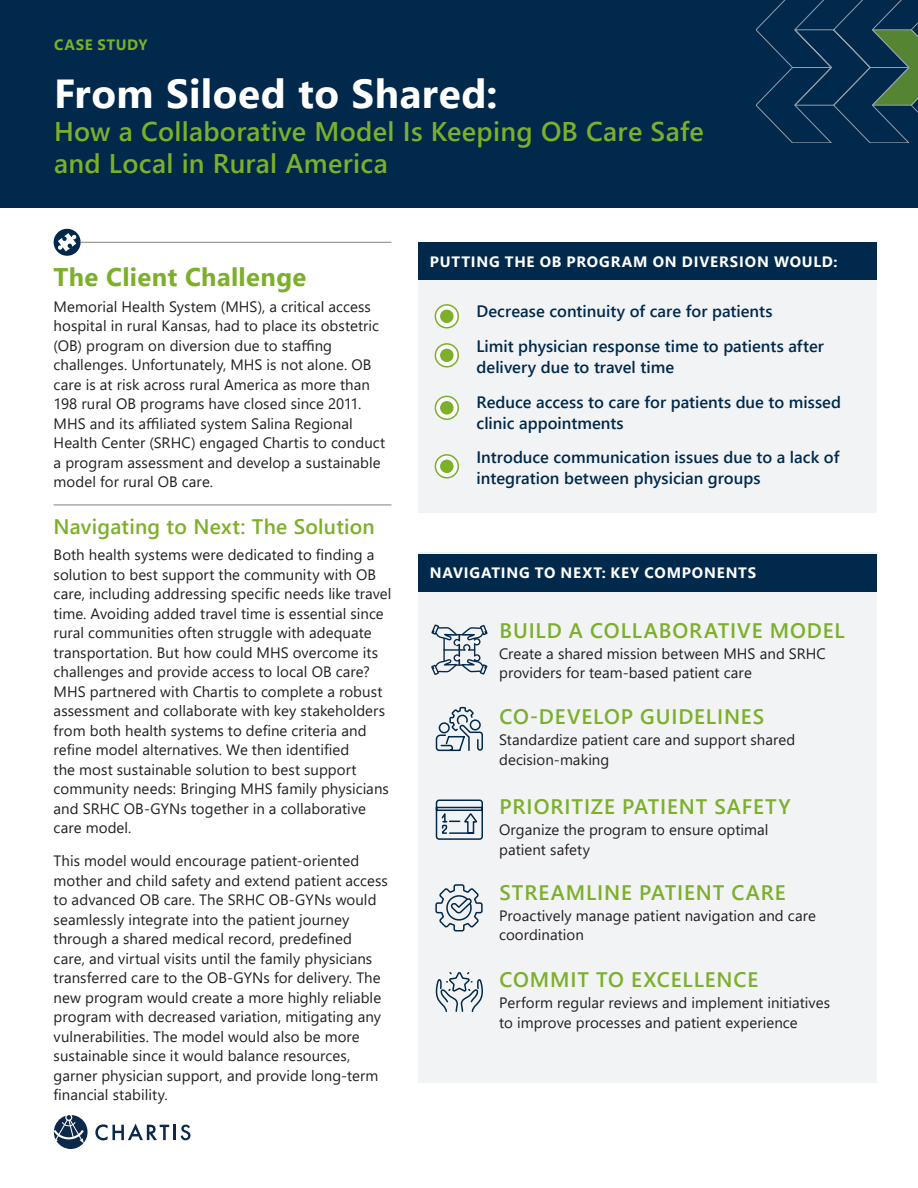
<style>
.page{position:relative;width:918px;height:1188px;background:#fff}
.page>*{position:absolute;margin:0;border:0;box-sizing:border-box;transform-origin:0 0}
.Chartis_-_Paper_Titl{font:700 40.5px "Segoe UI";letter-spacing:.01em;color:#fff}
.Chartis_-_Paper_Subt{font:600 27px/32.4px "Segoe UI";letter-spacing:.01em;color:#7caf2a}
.Chartis_-_Client_Cha{font:700 25.5px "Segoe UI";letter-spacing:.015em;color:#7caf2a}
.Chartis_-_Body_Headi{font:600 21px "Segoe UI";letter-spacing:.04em;color:#7caf2a}
.Chartis_-_Body_Headi-2{font:600 21px "Segoe UI";letter-spacing:.01em;color:#7caf2a}
.Chartis_-_Stat_Subti{font:600 16.5px/21px "Segoe UI";color:#00294c}
.Chartis_-_Body_Copy{font:15px/19.5px "Segoe UI";letter-spacing:.005em;color:#231f20}
.Chartis_-_Body_Headi-3{font:700 15px "Segoe UI";letter-spacing:.055em;color:#fff}
.t1{font:700 15px "Segoe UI";letter-spacing:.04em;color:#7caf2a}
</style>
<div class="page">
<div style="left:0;top:0;width:918px;height:208px;background:#00294c"></div>
<svg style="left:756px;top:0;width:162px;height:143px"></svg>
<svg style="left:54px;top:1115px;width:34px;height:34px"></svg>
<hr style="left:173px;top:1125px;width:3px;height:15px;background:#0d294a">
<svg style="left:181px;top:1125px;width:9px;height:15px"></svg>
<svg style="left:95px;top:1124px;width:74px;height:16px"></svg>
<div style="left:418px;top:553px;width:460px;height:530px;background:#f2f3f4"></div>
<div style="left:418px;top:243px;width:460px;height:270px;background:#f2f3f4"></div>
<div style="left:418px;top:242px;width:460px;height:38px;background:#00294c"></div>
<div style="left:418px;top:554px;width:460px;height:38px;background:#00294c"></div>
<hr style="left:81px;top:242px;width:311px;height:1px;background:#848281">
<hr style="left:54px;top:505px;width:338px;height:1px;background:#848281">
<svg style="left:53px;top:228px;width:29px;height:28px"></svg>
<svg style="left:435px;top:305px;width:23px;height:23px"></svg>
<div style="left:435px;top:304px;width:24px;height:24px;border:2px solid #7caf2a;border-radius:50%"></div>
<div style="left:441px;top:310px;width:12px;height:12px;background:#7caf2a;border-radius:50%"></div>
<div style="left:440px;top:310px;width:14px;height:13px;border:2px solid #7caf2a;border-radius:50%"></div>
<svg style="left:435px;top:344px;width:23px;height:23px"></svg>
<div style="left:435px;top:343px;width:24px;height:25px;border:2px solid #7caf2a;border-radius:50%"></div>
<div style="left:441px;top:349px;width:12px;height:12px;background:#7caf2a;border-radius:50%"></div>
<div style="left:440px;top:349px;width:14px;height:13px;border:2px solid #7caf2a;border-radius:50%"></div>
<svg style="left:435px;top:396px;width:23px;height:23px"></svg>
<div style="left:435px;top:396px;width:24px;height:24px;border:2px solid #7caf2a;border-radius:50%"></div>
<div style="left:441px;top:402px;width:12px;height:12px;background:#7caf2a;border-radius:50%"></div>
<div style="left:440px;top:401px;width:14px;height:14px;border:2px solid #7caf2a;border-radius:50%"></div>
<svg style="left:435px;top:455px;width:23px;height:23px"></svg>
<div style="left:435px;top:454px;width:24px;height:24px;border:2px solid #7caf2a;border-radius:50%"></div>
<div style="left:441px;top:460px;width:12px;height:12px;background:#7caf2a;border-radius:50%"></div>
<div style="left:440px;top:460px;width:14px;height:13px;border:2px solid #7caf2a;border-radius:50%"></div>
<svg style="left:431px;top:624px;width:57px;height:51px"></svg>
<svg style="left:435px;top:706px;width:48px;height:46px"></svg>
<svg style="left:435px;top:799px;width:48px;height:41px"></svg>
<svg style="left:435px;top:972px;width:48px;height:40px"></svg>
<svg style="left:435px;top:884px;width:48px;height:48px"></svg>
<p class="t1" style="left:54px;top:30px;width:95px">CASE STUDY</p>
<p class="Chartis_-_Paper_Titl" style="left:54px;top:56px;width:445px">From Siloed to Shared:</p>
<p class="Chartis_-_Paper_Subt" style="left:54px;top:113px;width:651px">How a Collaborative Model Is Keeping OB Care Safe and Local in Rural America</p>
<p class="Chartis_-_Client_Cha" style="left:54px;top:253px;width:254px">The Client Challenge</p>
<p class="Chartis_-_Body_Copy" style="left:54px;top:296px;width:333px">Memorial Health System (MHS), a critical access hospital in rural Kansas, had to place its obstetric (OB) program on diversion due to staffing challenges. Unfortunately, MHS is not alone. OB care is at risk across rural America as more than 198 rural OB programs have closed since 2011.<br>MHS and its affiliated system Salina Regional Health Center (SRHC) engaged Chartis to conduct a program assessment and develop a sustainable model for rural OB care.</p>
<p class="Chartis_-_Body_Headi-2" style="left:54px;top:507px;width:323px">Navigating to Next: The Solution</p>
<p class="Chartis_-_Body_Copy" style="left:54px;top:544px;width:339px">Both health systems were dedicated to finding a solution to best support the community with OB care, including addressing specific needs like travel time. Avoiding added travel time is essential since rural communities often struggle with adequate transportation. But how could MHS overcome its challenges and provide access to local OB care?<br>MHS partnered with Chartis to complete a robust assessment and collaborate with key stakeholders from both health systems to define criteria and refine model alternatives. We then identified<br>the most sustainable solution to best support community needs: Bringing MHS family physicians and SRHC OB-GYNs together in a collaborative care model.</p>
<p class="Chartis_-_Body_Copy" style="left:54px;top:850px;width:336px">This model would encourage patient-oriented mother and child safety and extend patient access to advanced OB care. The SRHC OB-GYNs would seamlessly integrate into the patient journey through a shared medical record, predefined<br>care, and virtual visits until the family physicians transferred care to the OB-GYNs for delivery. The new program would create a more highly reliable program with decreased variation, mitigating any vulnerabilities. The model would also be more sustainable since it would balance resources, garner physician support, and provide long-term financial stability.</p>
<p class="Chartis_-_Body_Headi-3" style="left:430px;top:247px;width:409px">PUTTING THE OB PROGRAM ON DIVERSION WOULD:</p>
<p class="Chartis_-_Stat_Subti" style="left:477px;top:299px;width:297px">Decrease continuity of care for patients</p>
<p class="Chartis_-_Stat_Subti" style="left:477px;top:334px;width:349px">Limit physician response time to patients after delivery due to travel time</p>
<p class="Chartis_-_Stat_Subti" style="left:477px;top:391px;width:366px">Reduce access to care for patients due to missed clinic appointments</p>
<p class="Chartis_-_Stat_Subti" style="left:477px;top:446px;width:364px">Introduce communication issues due to a lack of integration between physician groups</p>
<p class="Chartis_-_Body_Headi-3" style="left:430px;top:559px;width:328px">NAVIGATING TO NEXT: KEY COMPONENTS</p>
<p class="Chartis_-_Body_Headi" style="left:500px;top:611px;width:347px">BUILD A COLLABORATIVE MODEL</p>
<p class="Chartis_-_Body_Copy" style="left:499px;top:642px;width:328px">Create a shared mission between MHS and SRHC providers for team-based patient care</p>
<p class="Chartis_-_Body_Headi" style="left:500px;top:697px;width:266px">CO-DEVELOP GUIDELINES</p>
<p class="Chartis_-_Body_Copy" style="left:499px;top:729px;width:298px">Standardize patient care and support shared decision-making</p>
<p class="Chartis_-_Body_Headi" style="left:500px;top:787px;width:292px">PRIORITIZE PATIENT SAFETY</p>
<p class="Chartis_-_Body_Copy" style="left:499px;top:819px;width:271px">Organize the program to ensure optimal patient safety</p>
<p class="Chartis_-_Body_Headi" style="left:500px;top:873px;width:288px">STREAMLINE PATIENT CARE</p>
<p class="Chartis_-_Body_Copy" style="left:499px;top:905px;width:318px">Proactively manage patient navigation and care coordination</p>
<p class="Chartis_-_Body_Headi" style="left:500px;top:960px;width:260px">COMMIT TO EXCELLENCE</p>
<p class="Chartis_-_Body_Copy" style="left:499px;top:992px;width:332px">Perform regular reviews and implement initiatives to improve processes and patient experience</p>
</div>
